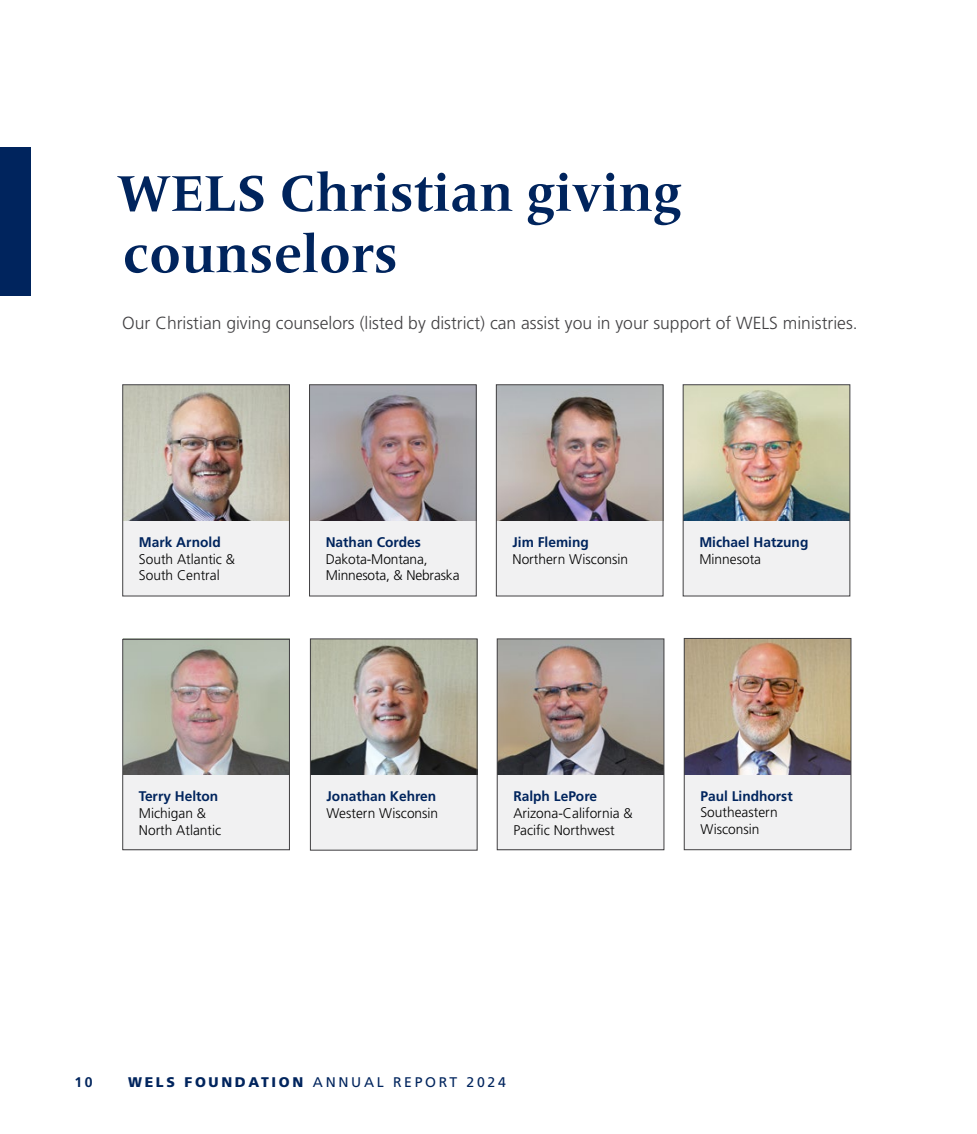
<style>
.page{position:relative;width:977px;height:1134px;background:#fff}
.page>*{position:absolute;margin:0;border:0;box-sizing:border-box;transform-origin:0 0}
.t1{font:700 52.5px/61.2px "Frutiger Serif LT Pro";color:#00245d}
.t2{font:300 17.5px "Frutiger LT Std";color:#414042}
.t3{font:300 14px/16.8px "Frutiger LT Std";color:#000}
.t4{font:700 14px "Frutiger LT Std";color:#00245d}
.t5{font:14px "Frutiger LT Std";letter-spacing:.19em;color:#00245d}
.s1{font-weight:900}
</style>
<div class="page">
<div style="left:0;top:147px;width:31px;height:149px;background:#00245d"></div>
<div style="left:123px;top:521px;width:166px;height:75px;background:#f1f1f2"></div>
<img style="left:124px;top:387px;width:163px;height:134px">
<div style="left:310px;top:521px;width:166px;height:75px;background:#f1f1f2"></div>
<img style="left:311px;top:387px;width:163px;height:134px">
<div style="left:684px;top:774px;width:167px;height:76px;background:#f1f1f2"></div>
<div style="left:497px;top:775px;width:167px;height:75px;background:#f1f1f2"></div>
<img style="left:686px;top:640px;width:163px;height:134px">
<img style="left:499px;top:641px;width:163px;height:134px">
<div style="left:684px;top:638px;width:167px;height:212px;border:1px solid #414042"></div>
<div style="left:497px;top:639px;width:167px;height:211px;border:1px solid #414042"></div>
<div style="left:497px;top:521px;width:166px;height:75px;background:#f1f1f2"></div>
<img style="left:498px;top:387px;width:163px;height:134px">
<div style="left:683px;top:521px;width:166px;height:75px;background:#f1f1f2"></div>
<div style="left:123px;top:775px;width:166px;height:75px;background:#f1f1f2"></div>
<img style="left:685px;top:387px;width:163px;height:134px">
<img style="left:124px;top:641px;width:163px;height:134px">
<div style="left:683px;top:385px;width:167px;height:211px;border:1px solid #414042"></div>
<div style="left:122px;top:639px;width:167px;height:211px;border:1px solid #414042"></div>
<div style="left:311px;top:775px;width:166px;height:75px;background:#f1f1f2"></div>
<img style="left:312px;top:641px;width:163px;height:134px">
<div style="left:310px;top:639px;width:167px;height:211px;border:1px solid #414042"></div>
<h1 class="t1" style="left:117px;top:163px;width:566px">WELS Christian giving counselors</h1>
<p class="t2" style="left:122px;top:313px;width:737px">Our Christian giving counselors (listed by district) can assist you in your support of WELS ministries.</p>
<p class="t4" style="left:139px;top:534px;width:83px">Mark Arnold</p>
<p class="t3" style="left:139px;top:551px;width:98px">South Atlantic &amp;<br>South Central</p>
<p class="t4" style="left:139px;top:788px;width:81px">Terry Helton</p>
<p class="t3" style="left:139px;top:805px;width:84px">Michigan &amp;<br>North Atlantic</p>
<p class="t4" style="left:326px;top:534px;width:97px">Nathan Cordes</p>
<p class="t3" style="left:326px;top:551px;width:135px">Dakota-Montana,<br>Minnesota, &amp; Nebraska</p>
<p class="t4" style="left:512px;top:534px;width:78px">Jim Fleming</p>
<p class="t3" style="left:512px;top:551px;width:117px">Northern Wisconsin</p>
<p class="t4" style="left:699px;top:534px;width:111px">Michael Hatzung</p>
<p class="t3" style="left:699px;top:551px;width:63px">Minnesota</p>
<p class="t4" style="left:326px;top:788px;width:111px">Jonathan Kehren</p>
<p class="t3" style="left:326px;top:805px;width:113px">Western Wisconsin</p>
<p class="t4" style="left:513px;top:788px;width:85px">Ralph LePore</p>
<p class="t3" style="left:513px;top:805px;width:121px">Arizona-California &amp;<br>Pacific Northwest</p>
<p class="t4" style="left:700px;top:787px;width:94px">Paul Lindhorst</p>
<p class="t3" style="left:700px;top:804px;width:79px">Southeastern<br>Wisconsin</p>
<p class="t4" style="left:74px;top:1073px;width:20px">10</p>
<p class="t5" style="left:128px;top:1073px;width:379px"><span class="s1">WELS FOUNDATION</span> ANNUAL REPORT 2024</p>
</div>
